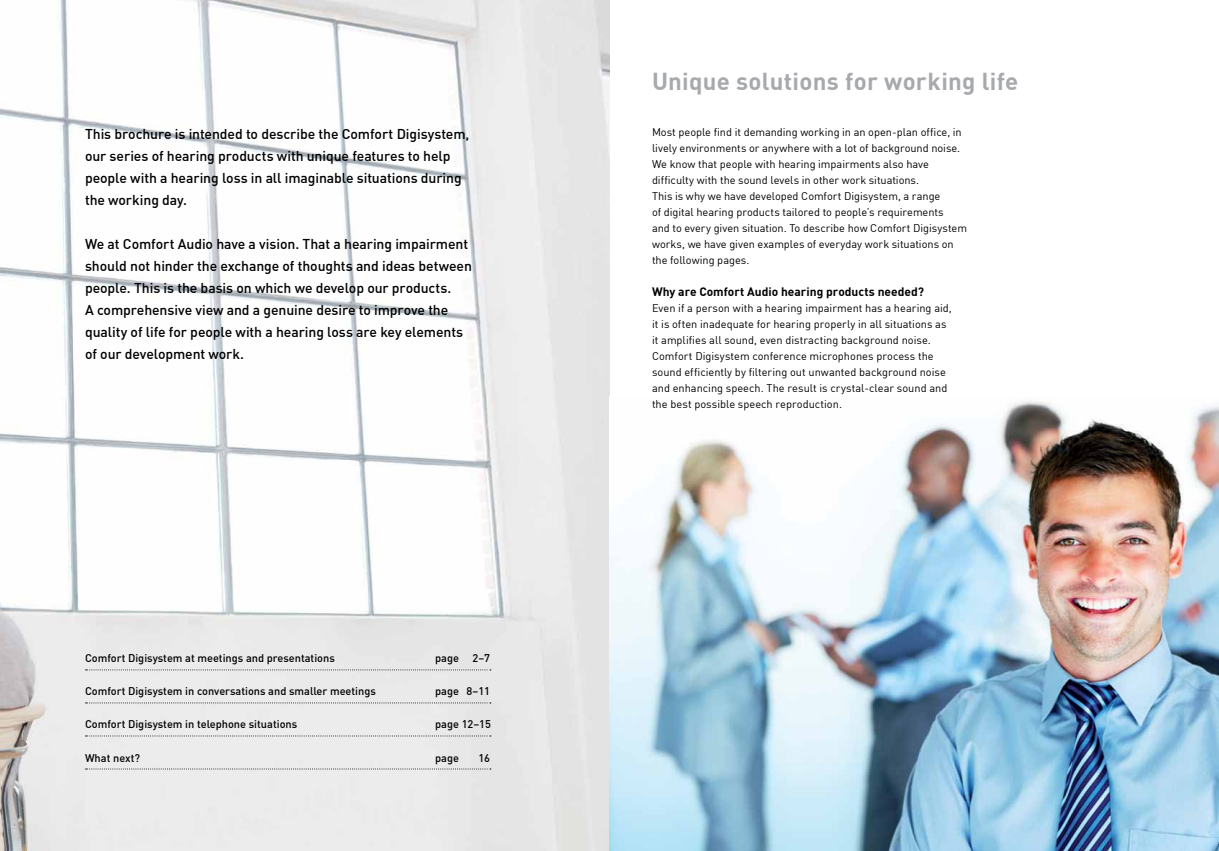
<style>
.page{position:relative;width:1219px;height:851px;background:#fff}
.page>*{position:absolute;margin:0;border:0;box-sizing:border-box;transform-origin:0 0}
.t1{font:700 24px "DIN";letter-spacing:.01em;color:#a7a9ac}
.t2{font:500 14px/22px "DIN";letter-spacing:-.005em;color:#000}
.t3{font:700 12px "DIN";color:#000}
.t4{font:11px/16px "DIN";color:#000}
.t5{font:500 11px "DIN";color:#000}
</style>
<div class="page">
<img style="left:0;top:0;width:609px;height:850px">
<svg style="left:86px;top:669px;width:405px;height:1px"></svg>
<svg style="left:86px;top:702px;width:405px;height:1px"></svg>
<svg style="left:86px;top:735px;width:405px;height:1px"></svg>
<svg style="left:86px;top:768px;width:405px;height:1px"></svg>
<img style="left:609px;top:401px;width:610px;height:449px">
<p class="t2" style="left:85px;top:122px;width:386px">this brochure is intended to describe the Comfort Digisystem, our series of hearing products with unique features to help people with a hearing loss in all imaginable situations during the working day.</p>
<p class="t2" style="left:85px;top:232px;width:388px">We at Comfort Audio have a vision. that a hearing impairment should not hinder the exchange of thoughts and ideas between people. this is the basis on which we develop our products.<br>A comprehensive view and a genuine desire to improve the quality of life for people with a hearing loss are key elements of our development work.</p>
<p class="t5" style="left:85px;top:651px;width:251px">Comfort Digisystem at meetings and presentations</p>
<p class="t5" style="left:435px;top:651px;width:56px">page 2–7</p>
<p class="t5" style="left:85px;top:684px;width:292px">Comfort Digisystem in conversations and smaller meetings</p>
<p class="t5" style="left:435px;top:684px;width:56px">page 8–11</p>
<p class="t5" style="left:85px;top:717px;width:214px">Comfort Digisystem in telephone situations</p>
<p class="t5" style="left:435px;top:717px;width:57px">page 12–15</p>
<p class="t5" style="left:85px;top:750px;width:57px">What next?</p>
<p class="t5" style="left:435px;top:750px;width:25px">page</p>
<p class="t5" style="left:478px;top:750px;width:13px">16</p>
<h1 class="t1" style="left:652px;top:65px;width:368px">Unique solutions for working life</h1>
<p class="t4" style="left:652px;top:124px;width:317px">Most people find it demanding working in an open-plan office, in lively environments or anywhere with a lot of background noise.<br>We know that people with hearing impairments also have difficulty with the sound levels in other work situations.<br>This is why we have developed Comfort Digisystem, a range<br>of digital hearing products tailored to people’s requirements<br>and to every given situation. To describe how Comfort Digisystem works, we have given examples of everyday work situations on the following pages.</p>
<p class="t3" style="left:652px;top:284px;width:273px">Why are Comfort Audio hearing products needed?</p>
<p class="t4" style="left:652px;top:300px;width:301px">Even if a person with a hearing impairment has a hearing aid, it is often inadequate for hearing properly in all situations as it amplifies all sound, even distracting background noise.<br>Comfort Digisystem conference microphones process the sound efficiently by filtering out unwanted background noise and enhancing speech. The result is crystal-clear sound and the best possible speech reproduction.</p>
</div>
